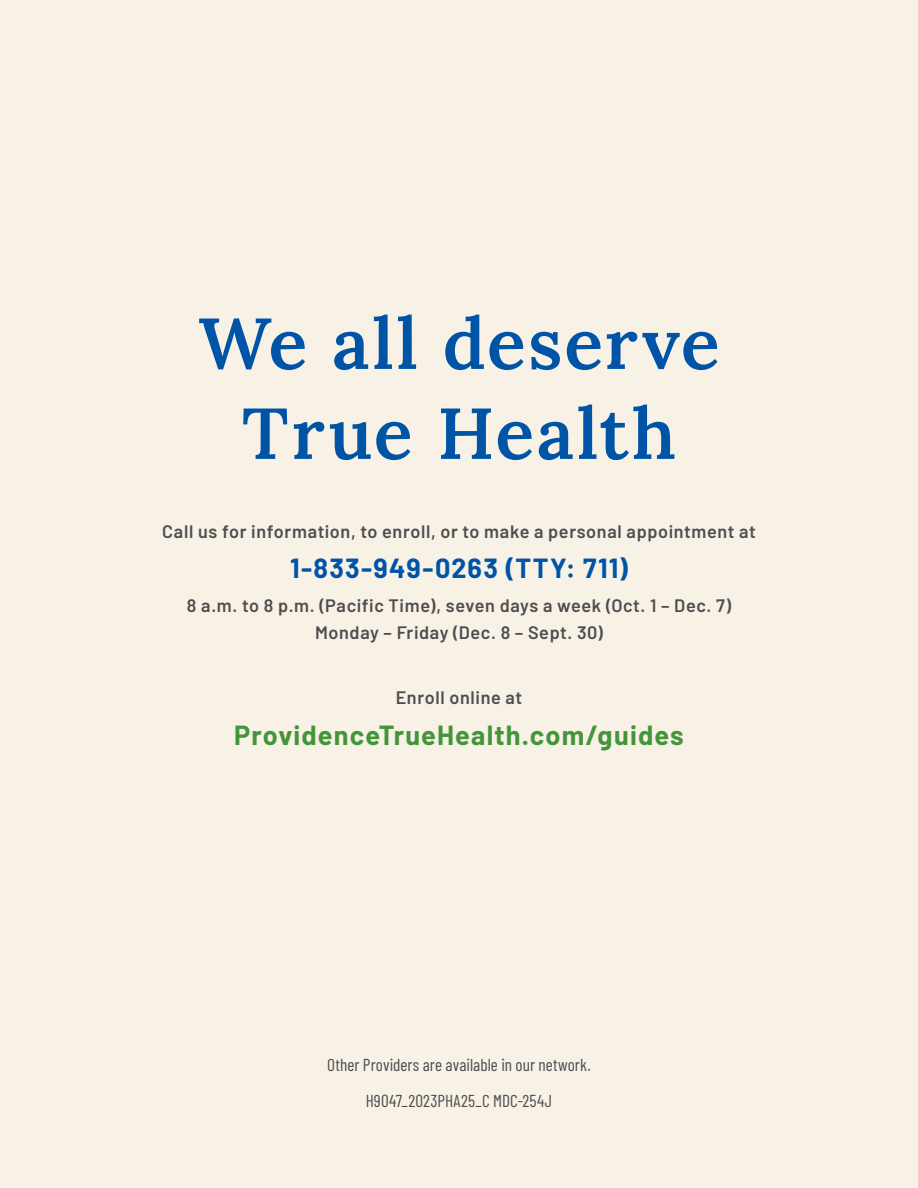
<style>
.page{position:relative;width:918px;height:1188px;background:#f7f1e6}
.page>*{position:absolute;margin:0;border:0;box-sizing:border-box;transform-origin:0 0}
.t1{font:600 72px/90px "Lora";letter-spacing:.03em;color:#0054a6;text-align:center}
.t2{font:700 27px "Barlow";letter-spacing:.04em;color:#439539}
.t3{font:700 27px "Barlow";letter-spacing:.045em;color:#0054a6}
.t4{font:600 18px "Barlow";letter-spacing:.035em;color:#4d4d4f}
.t5{font:17.25px "Barlow Condensed";letter-spacing:.005em;color:#4d4d4f}
</style>
<div class="page">
<p class="t1" style="left:198px;top:294px;width:523px">We all deserve<br>True Health</p>
<p class="t4" style="left:162px;top:518px;width:595px">Call us for information, to enroll, or to make a personal appointment at</p>
<p class="t3" style="left:290px;top:549px;width:339px">1-833-949-0263 (TTY: 711)</p>
<p class="t4" style="left:187px;top:592px;width:546px">8 a.m. to 8 p.m. (Pacific Time), seven days a week (Oct. 1 – Dec. 7)</p>
<p class="t4" style="left:315px;top:619px;width:289px">Monday – Friday (Dec. 8 – Sept. 30)</p>
<p class="t4" style="left:396px;top:684px;width:128px">Enroll online at</p>
<p class="t2" style="left:234px;top:715px;width:451px">ProvidenceTrueHealth.com/guides</p>
<p class="t5" style="left:327px;top:1053px;width:265px">Other Providers are available in our network.</p>
<p class="t5" style="left:366px;top:1088px;width:188px">H9047_2023PHA25_C MDC-254J</p>
</div>
